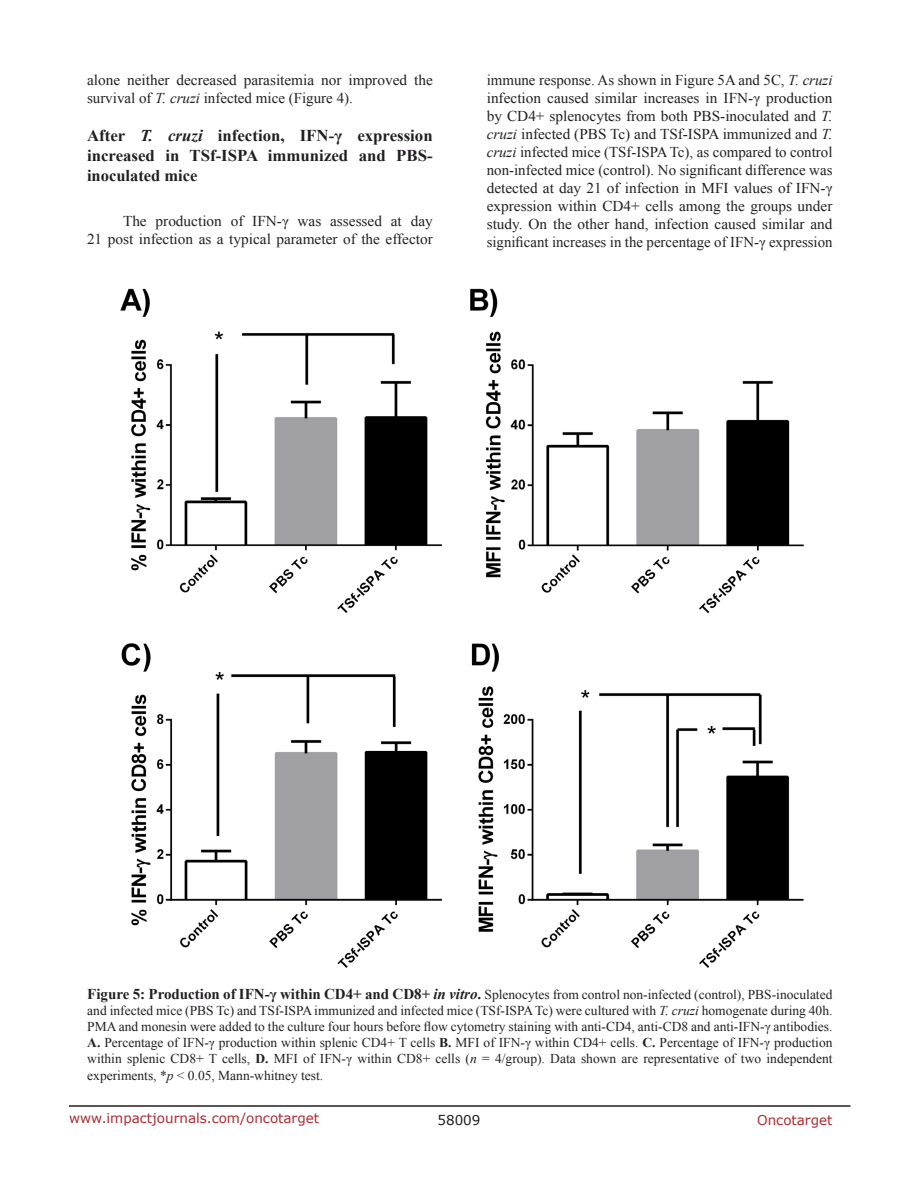
<style>
.page{position:relative;width:918px;height:1188px;background:#fff}
.page>*{position:absolute;margin:0;border:0;box-sizing:border-box;transform-origin:0 0}
.SubHeading{font:700 16.5px/19.8px "Times New Roman";color:#221f22;text-align:justify}
.BodyText{font:15px/18px "Times New Roman";color:#221f22}
.FigureText{font:13.5px/16.2px "Times New Roman";color:#221f22;text-align:justify}
.t1{font:13.5px "Verdana";color:#ac2b31}
.t2{font:13.5px "Verdana";color:#221f22}
.s1{font-style:italic}
.s2{font-weight:700;font-size:15px}
.s3{font-weight:700;font-style:italic;font-size:15px}
.s4{font-weight:700}
</style>
<div class="page">
<hr style="left:69px;top:1105px;width:781px;height:2px;background:#231f20">
<img style="left:120px;top:288px;width:684px;height:680px">
<p class="BodyText" style="left:87px;top:71px;width:347px">alone neither decreased parasitemia nor improved the survival of <span class="s1">T. cruzi</span> infected mice (Figure 4).</p>
<p class="SubHeading" style="left:87px;top:125px;width:347px">After <span class="s1">T. cruzi</span> infection, IFN-γ expression increased in TSf-ISPA immunized and PBS&shy;inoculated mice</p>
<p class="BodyText" style="left:87px;top:212px;width:347px;text-align:right">The production of IFN-γ was assessed at day<br>21 post infection as a typical parameter of the effector</p>
<p class="BodyText" style="left:487px;top:71px;width:347px;text-align:justify">immune response. As shown in Figure 5A and 5C, <span class="s1">T. cruzi </span>infection caused similar increases in IFN-γ production by CD4+ splenocytes from both PBS-inoculated and <span class="s1">T. cruzi</span> infected (PBS Tc) and TSf-ISPA immunized and <span class="s1">T. cruzi</span> infected mice (TSf-ISPA Tc), as compared to control non-infected mice (control). No significant difference was detected at day 21 of infection in MFI values of IFN-γ expression within CD4+ cells among the groups under study. On the other hand, infection caused similar and significant increases in the percentage of IFN-γ expression</p>
<p class="FigureText" style="left:87px;top:986px;width:747px"><span class="s2">Figure 5: Production of IFN-γ within CD4+ and CD8+</span> <span class="s3">in vitro</span><span class="s2">.</span> Splenocytes from control non-infected (control), PBS-inoculated and infected mice (PBS Tc) and TSf-ISPA immunized and infected mice (TSf-ISPA Tc) were cultured with <span class="s1">T. cruzi</span> homogenate during 40h.<br>PMA and monesin were added to the culture four hours before flow cytometry staining with anti-CD4, anti-CD8 and anti-IFN-γ antibodies.<br><span class="s4">A.</span> Percentage of IFN-γ production within splenic CD4+ T cells <span class="s4">B.</span> MFI of IFN-γ within CD4+ cells. <span class="s4">C.</span> Percentage of IFN-γ production within splenic CD8+ T cells, <span class="s4">D.</span> MFI of IFN-γ within CD8+ cells (<span class="s1">n</span> = 4/group). Data shown are representative of two independent experiments, *<span class="s1">p</span> &lt; 0.05, Mann-whitney test.</p>
<p class="t1" style="left:69px;top:1109px;width:252px">www.impactjournals.com/oncotarget</p>
<p class="t2" style="left:438px;top:1111px;width:44px">58009</p>
<p class="t1" style="left:757px;top:1111px;width:77px">Oncotarget</p>
</div>
